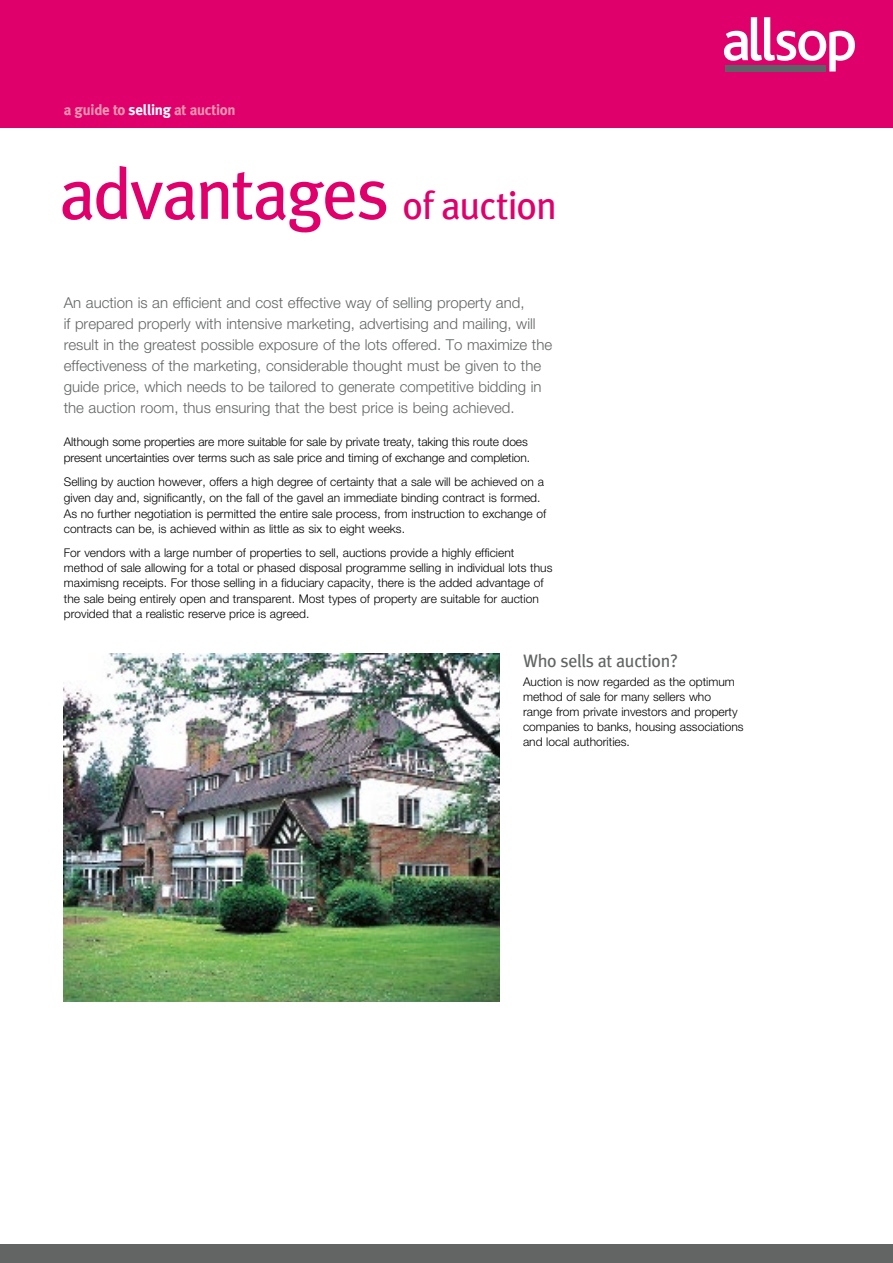
<style>
.page{position:relative;width:893px;height:1263px;background:#fff}
.page>*{position:absolute;margin:0;border:0;box-sizing:border-box;transform-origin:0 0}
.t1{font:72px "Meta Plus";letter-spacing:-.03em;color:#df006c}
.t2{font:18px "Meta Plus";letter-spacing:-.02em;color:#636565}
.t3{font:300 15px/21px "Helvetica Neue LT Std";color:#636565}
.t4{font:700 15px "Meta Plus";letter-spacing:-.02em;color:#ef98b2}
.t5{font:300 12px/15.8px "Helvetica Neue LT Std";color:#000}
.s1{color:#fff}
.s2{font-size:39px}
</style>
<div class="page">
<div style="left:0;top:1244px;width:893px;height:19px;background:#636565"></div>
<div style="left:0;top:0;width:893px;height:128px;background:#df006c"></div>
<svg style="left:724px;top:17px;width:131px;height:55px"></svg>
<div style="left:725px;top:65px;width:100px;height:6px;background:#5e6267"></div>
<img style="left:64px;top:653px;width:436px;height:348px">
<p class="t4" style="left:64px;top:101px;width:173px">a guide to <span class="s1">selling</span> at auction</p>
<h1 class="t1" style="left:59px;top:152px;width:499px">advantages <span class="s2">of auction</span></h1>
<p class="t3" style="left:64px;top:292px;width:490px">An auction is an efficient and cost effective way of selling property and,<br>if prepared properly with intensive marketing, advertising and mailing, will result in the greatest possible exposure of the lots offered. To maximize the effectiveness of the marketing, considerable thought must be given to the guide price, which needs to be tailored to generate competitive bidding in the auction room, thus ensuring that the best price is being achieved.</p>
<p class="t5" style="left:64px;top:434px;width:468px">Although some properties are more suitable for sale by private treaty, taking this route does present uncertainties over terms such as sale price and timing of exchange and completion.</p>
<p class="t5" style="left:64px;top:474px;width:484px">Selling by auction however, offers a high degree of certainty that a sale will be achieved on a given day and, significantly, on the fall of the gavel an immediate binding contract is formed.<br>As no further negotiation is permitted the entire sale process, from instruction to exchange of contracts can be, is achieved within as little as six to eight weeks.</p>
<p class="t5" style="left:64px;top:545px;width:490px;line-height:15.3px">For vendors with a large number of properties to sell, auctions provide a highly efficient method of sale allowing for a total or phased disposal programme selling in individual lots thus maximisng receipts. For those selling in a fiduciary capacity, there is the added advantage of the sale being entirely open and transparent. Most types of property are suitable for auction provided that a realistic reserve price is agreed.</p>
<h2 class="t2" style="left:523px;top:650px;width:157px">Who sells at auction?</h2>
<p class="t5" style="left:523px;top:674px;width:222px;line-height:15px">Auction is now regarded as the optimum method of sale for many sellers who<br>range from private investors and property companies to banks, housing associations and local authorities.</p>
</div>
